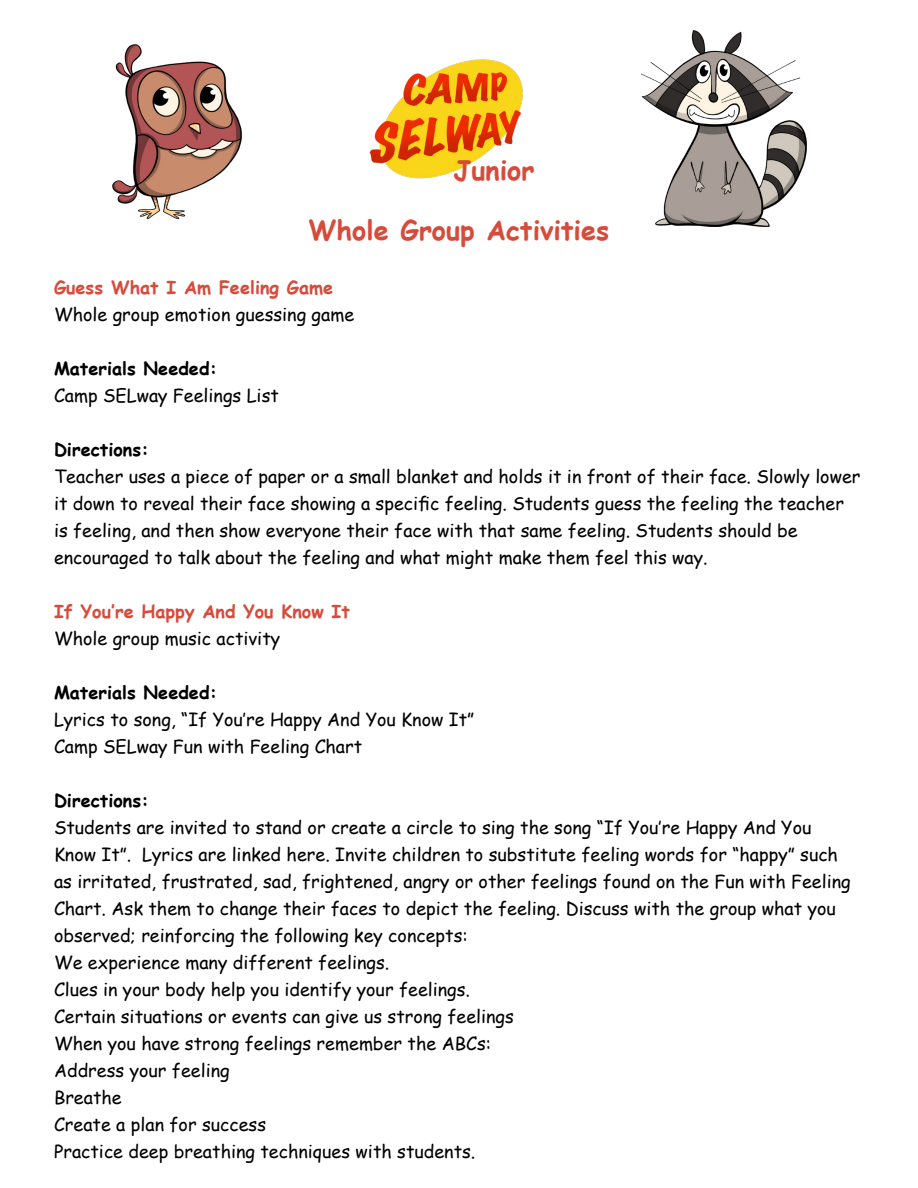
<style>
.page{position:relative;width:918px;height:1188px;background:#fff}
.page>*{position:absolute;margin:0;border:0;box-sizing:border-box;transform-origin:0 0}
.t1{font:700 27px "Comic Sans MS";color:#d74b3b}
.t2{font:18px/27px "Comic Sans MS";color:#000}
.t3{font:700 18px "Comic Sans MS";color:#000}
.t4{font:700 18px "Comic Sans MS";color:#d74b3b}
</style>
<div class="page">
<img style="left:642px;top:30px;width:164px;height:196px">
<img style="left:112px;top:44px;width:130px;height:174px">
<img style="left:369px;top:59px;width:154px;height:120px">
<p class="t1" style="left:454px;top:150px;width:82px">Junior</p>
<p class="t1" style="left:309px;top:210px;width:302px">Whole Group Activities</p>
<p class="t4" style="left:54px;top:274px;width:281px">Guess What I Am Feeling Game</p>
<p class="t2" style="left:54px;top:301px;width:302px">Whole group emotion guessing game</p>
<p class="t3" style="left:54px;top:355px;width:165px">Materials Needed:</p>
<p class="t2" style="left:54px;top:382px;width:226px">Camp SELway Feelings List</p>
<p class="t3" style="left:54px;top:436px;width:96px">Directions:</p>
<p class="t2" style="left:54px;top:463px;width:808px">Teacher uses a piece of paper or a small blanket and holds it in front of their face. Slowly lower it down to reveal their face showing a specific feeling. Students guess the feeling the teacher is feeling, and then show everyone their face with that same feeling. Students should be encouraged to talk about the feeling and what might make them feel this way.</p>
<p class="t4" style="left:54px;top:598px;width:297px">If You’re Happy And You Know It</p>
<p class="t2" style="left:54px;top:625px;width:228px">Whole group music activity</p>
<p class="t3" style="left:54px;top:679px;width:165px">Materials Needed:</p>
<p class="t2" style="left:54px;top:706px;width:422px">Lyrics to song, “If You’re Happy And You Know It”</p>
<p class="t2" style="left:54px;top:733px;width:310px">Camp SELway Fun with Feeling Chart</p>
<p class="t3" style="left:54px;top:787px;width:96px">Directions:</p>
<p class="t2" style="left:54px;top:814px;width:798px">Students are invited to stand or create a circle to sing the song “If You’re Happy And You Know It”. Lyrics are linked here. Invite children to substitute feeling words for “happy” such as irritated, frustrated, sad, frightened, angry or other feelings found on the Fun with Feeling Chart. Ask them to change their faces to depict the feeling. Discuss with the group what you observed; reinforcing the following key concepts:</p>
<p class="t2" style="left:54px;top:949px;width:337px">We experience many different feelings.</p>
<p class="t2" style="left:54px;top:976px;width:418px">Clues in your body help you identify your feelings.</p>
<p class="t2" style="left:54px;top:1003px;width:461px">Certain situations or events can give us strong feelings</p>
<p class="t2" style="left:54px;top:1030px;width:439px">When you have strong feelings remember the ABCs:</p>
<p class="t2" style="left:54px;top:1057px;width:177px">Address your feeling</p>
<p class="t2" style="left:54px;top:1084px;width:69px">Breathe</p>
<p class="t2" style="left:54px;top:1111px;width:214px">Create a plan for success</p>
<p class="t2" style="left:54px;top:1138px;width:423px">Practice deep breathing techniques with students.</p>
</div>
